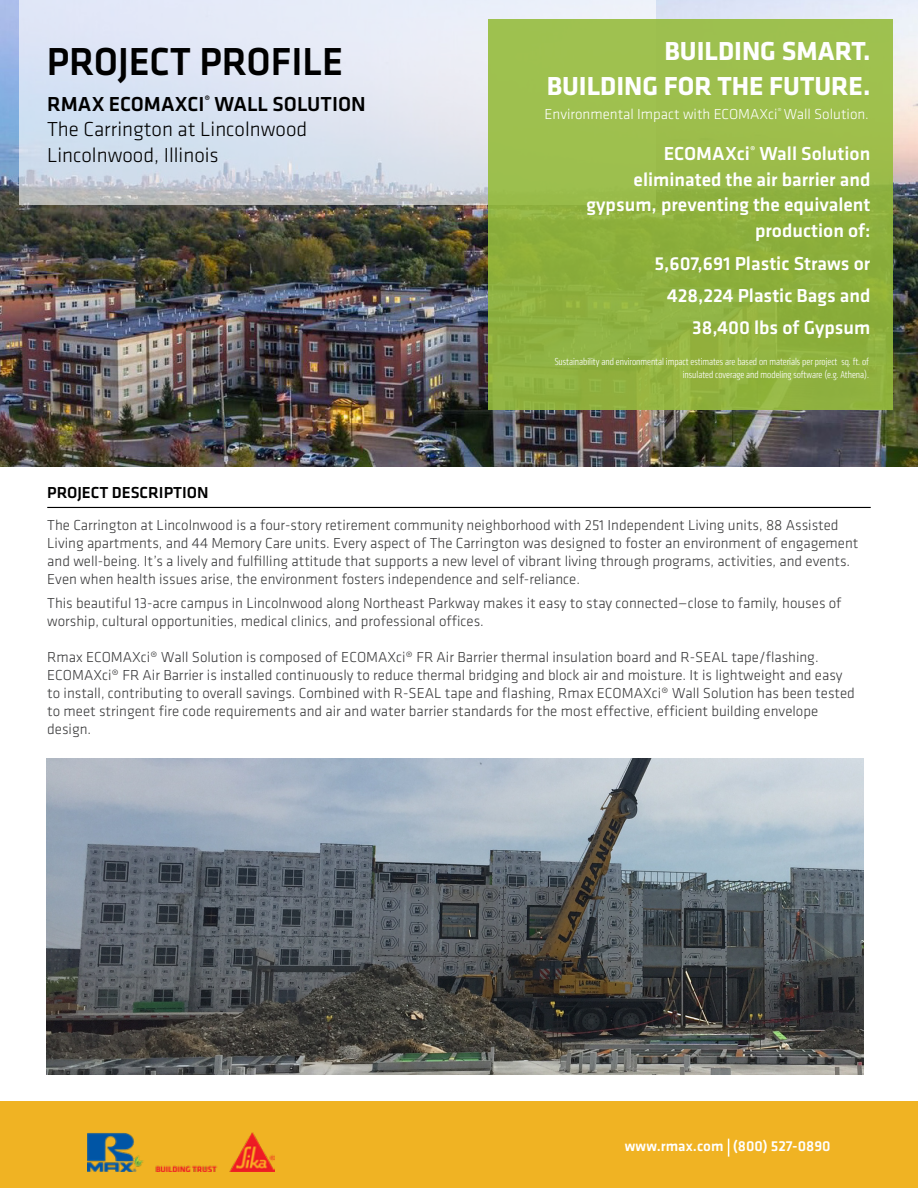
<style>
.page{position:relative;width:918px;height:1188px;background:#fff}
.page>*{position:absolute;margin:0;border:0;box-sizing:border-box;transform-origin:0 0}
.t1{font:500 40.5px "Klavika";color:#000;scale:.96 1}
.t2{font:700 27px/34.5px "Klavika";color:#fff;text-align:right}
.t3{font:300 21px/25.2px "Klavika";color:#000}
.t4{font:500 19.5px/25.5px "Klavika";color:#fff;text-align:right}
.t5{font:500 16.5px "Klavika";color:#000}
.t6{font:300 15px/18px "Klavika";color:#383839}
.t7{font:300 15px "Klavika";color:#fff}
.t8{font:500 15px "Klavika";color:#fff}
.t9{font:300 condensed 10.5px/12.6px "Klavika";color:#fff;text-align:right}
.s1{font-weight:500}
</style>
<div class="page">
<img style="left:0;top:0;width:918px;height:467px">
<hr style="left:47px;top:507px;width:824px;height:1px;background:#000">
<div style="left:0;top:1102px;width:918px;height:86px;background:#f0b323"></div>
<svg style="left:728px;top:1139px;width:1px;height:18px"></svg>
<img style="left:88px;top:1132px;width:186px;height:39px">
<svg style="left:19px;top:0;width:637px;height:205px;background:#dae1ed"></svg>
<div style="left:488px;top:19px;width:404px;height:391px;background:linear-gradient(to right,#96b847,#95b643)"></div>
<img style="left:47px;top:759px;width:816px;height:316px">
<h1 class="t1" style="left:47px;top:34px;width:310px">PROJECT PROFILE</h1>
<h3 class="t3" style="left:47px;top:91px;width:320px"><span class="s1">RMAX ECOMAXCI</span><sup>®</sup> <span class="s1">WALL SOLUTION<br></span>The Carrington at Lincolnwood<br>Lincolnwood, Illinois</h3>
<h2 class="t2" style="left:547px;top:33px;width:325px">BUILDING SMART.<br>BUILDING FOR THE FUTURE.</h2>
<p class="t7" style="left:545px;top:105px;width:326px">Environmental Impact with ECOMAXci<sup>®</sup> Wall Solution.</p>
<h3 class="t4" style="left:587px;top:141px;width:285px">ECOMAXci<sup>®</sup> Wall Solution eliminated the air barrier and gypsum, preventing the equivalent production of:</h3>
<h3 class="t4" style="left:654px;top:247px;width:218px;line-height:32.2px">5,607,691 Plastic Straws or<br>428,224 Plastic Bags and<br>38,400 lbs of Gypsum</h3>
<p class="t9" style="left:555px;top:355px;width:316px">Sustainability and environmental impact estimates are based on materials per project sq. ft. of insulated coverage and modeling software (e.g. Athena).</p>
<p class="t5" style="left:47px;top:481px;width:163px">PROJECT DESCRIPTION</p>
<p class="t6" style="left:47px;top:515px;width:813px">The Carrington at Lincolnwood is a four-story retirement community neighborhood with 251 Independent Living units, 88 Assisted Living apartments, and 44 Memory Care units. Every aspect of The Carrington was designed to foster an environment of engagement and well-being. It’s a lively and fulfilling attitude that supports a new level of vibrant living through programs, activities, and events.<br>Even when health issues arise, the environment fosters independence and self-reliance.</p>
<p class="t6" style="left:47px;top:594px;width:796px">This beautiful 13-acre campus in Lincolnwood along Northeast Parkway makes it easy to stay connected—close to family, houses of worship, cultural opportunities, medical clinics, and professional offices.</p>
<p class="t6" style="left:47px;top:648px;width:809px">Rmax ECOMAXci® Wall Solution is composed of ECOMAXci® FR Air Barrier thermal insulation board and R-SEAL tape/flashing.<br>ECOMAXci® FR Air Barrier is installed continuously to reduce thermal bridging and block air and moisture. It is lightweight and easy to install, contributing to overall savings. Combined with R-SEAL tape and flashing, Rmax ECOMAXci® Wall Solution has been tested to meet stringent fire code requirements and air and water barrier standards for the most effective, efficient building envelope design.</p>
<p class="t8" style="left:625px;top:1136px;width:207px">www.rmax.com (800) 527-0890</p>
</div>
